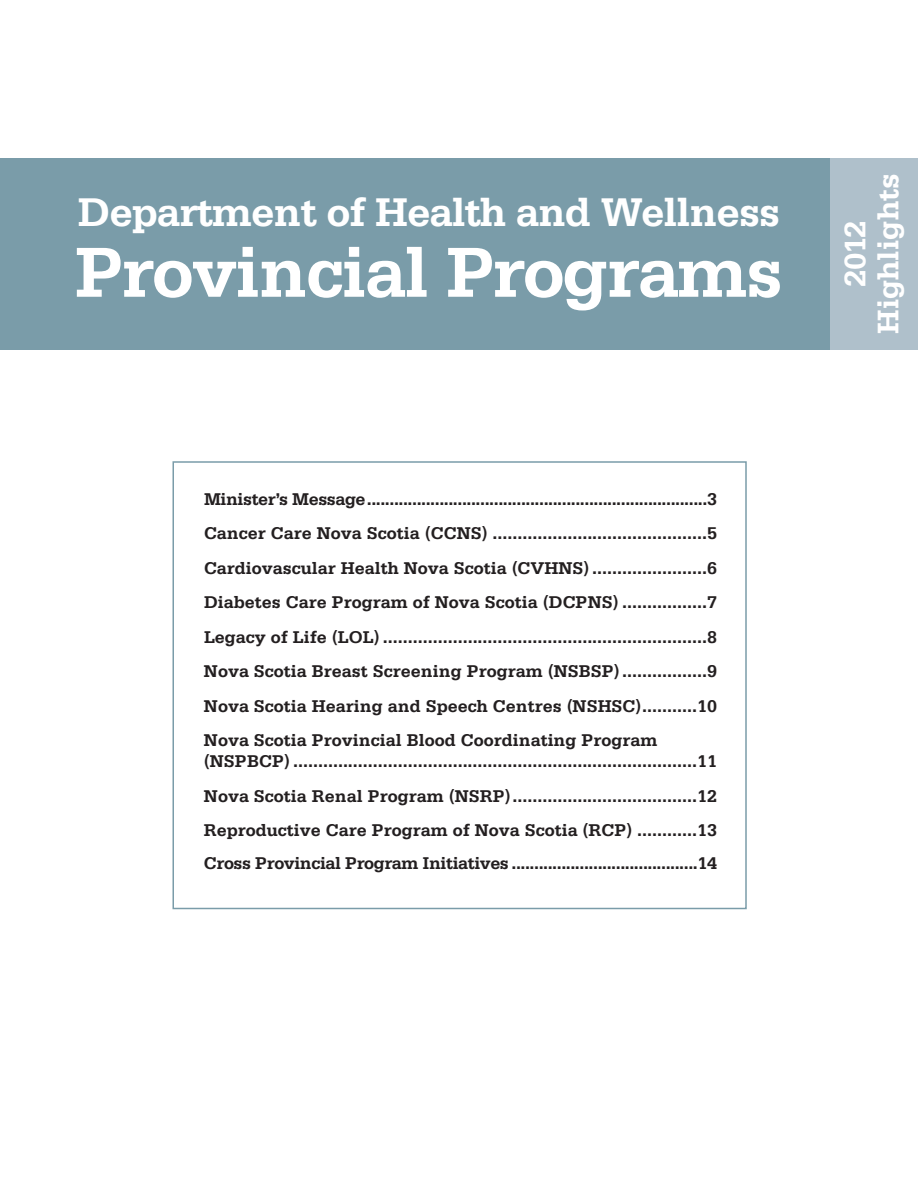
<style>
.page{position:relative;width:918px;height:1188px;background:#fff}
.page>*{position:absolute;margin:0;border:0;box-sizing:border-box;transform-origin:0 0}
.t1{font:700 74.7px "Serifa";letter-spacing:-.025em;color:#fff}
.t2{font:700 42.3px "Serifa";letter-spacing:-.025em;color:#fff}
.t3{font:700 31.5px/33px "Serifa";color:#fff;text-align:center}
.t4{font:700 18px/34.5px "Serifa";color:#231f20;text-align:justify}
</style>
<div class="page">
<div style="left:0;top:158px;width:918px;height:191px;background:#7a9ca9"></div>
<div style="left:172px;top:461px;width:575px;height:448px;border:2px solid #7a9ca9"></div>
<div style="left:830px;top:158px;width:88px;height:191px;background:#afc0cb"></div>
<h2 class="t2" style="left:78px;top:199px;width:704px">Department of Health and Wellness</h2>
<h1 class="t1" style="left:75px;top:248px;width:710px">Provincial Programs</h1>
<p class="t4" style="left:204px;top:483px;width:515px">Minister’s Message...........................................................................3<br>Cancer Care Nova Scotia (CCNS) ...........................................5<br>Cardiovascular Health Nova Scotia (CVHNS).......................6<br>Diabetes Care Program of Nova Scotia (DCPNS) .................7<br>Legacy of Life (LOL) .................................................................8<br>Nova Scotia Breast Screening Program (NSBSP).................9<br>Nova Scotia Hearing and Speech Centres (NSHSC)...........10<br>Nova Scotia Provincial Blood Coordinating Program</p>
<p class="t4" style="left:204px;top:746px;width:515px;line-height:34px">(NSPBCP) .................................................................................11<br>Nova Scotia Renal Program (NSRP).....................................12<br>Reproductive Care Program of Nova Scotia (RCP) ............13<br>Cross Provincial Program Initiatives .........................................14</p>
<h3 class="t3" style="left:841px;top:334px;width:162px;rotate:-90deg">2012<br>Highlights</h3>
</div>
